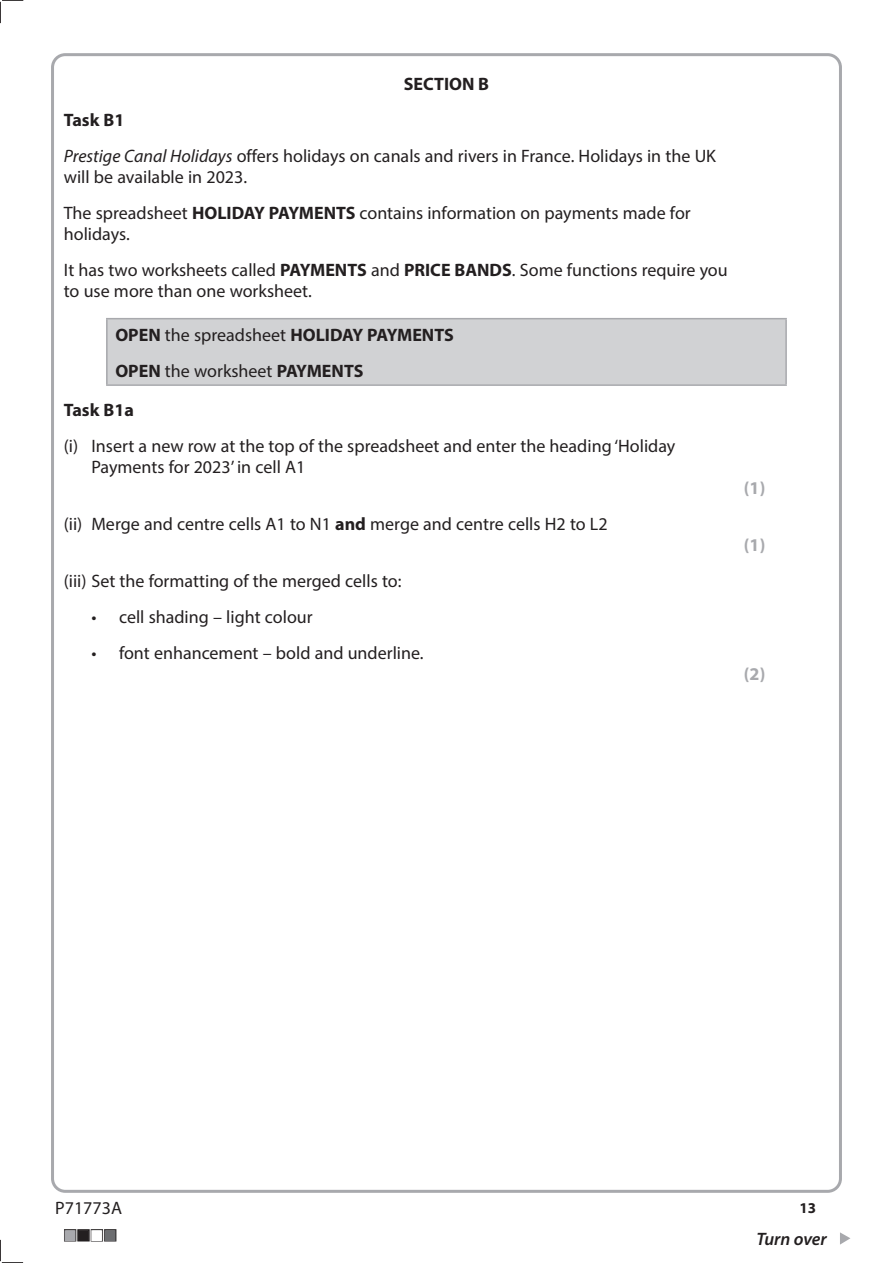
<style>
.page{position:relative;width:893px;height:1263px;background:#fff}
.page>*{position:absolute;margin:0;border:0;box-sizing:border-box;transform-origin:0 0}
.t1{font:18px/36px "Myriad Pro";color:#231f20}
.t2{font:700 18px/36px "Myriad Pro";color:#231f20}
.t3{font:700 18px "Myriad Pro";color:#a8a9ad}
.t4{font:italic 600 18px "Myriad Pro";letter-spacing:-.005em;color:#231f20}
.t5{font:700 15px "Myriad Pro";color:#231f20}
.s1{font-weight:700}
.s2{font-style:italic}
.s3{font-weight:400}
</style>
<div class="page">
<svg style="left:0;top:0;width:23px;height:23px"></svg>
<svg style="left:0;top:1240px;width:23px;height:23px"></svg>
<svg style="left:840px;top:1232px;width:10px;height:12px"></svg>
<div style="left:107px;top:319px;width:679px;height:66px;background:#d1d2d4"></div>
<hr style="left:106px;top:319px;width:2px;height:65px;background:#a8a9ad">
<hr style="left:106px;top:318px;width:681px;height:1px;background:#a8a9ad">
<hr style="left:785px;top:319px;width:2px;height:65px;background:#a8a9ad">
<hr style="left:106px;top:384px;width:681px;height:2px;background:#a8a9ad">
<p class="t2" style="left:404px;top:65px;width:87px">SECTION B</p>
<p class="t1" style="left:64px;top:102px;width:654px"><span class="s1">Task B1<br></span><span class="s2">Prestige Canal Holidays</span> offers holidays on canals and rivers in France. Holidays in the UK</p>
<p class="t1" style="left:64px;top:159px;width:628px">will be available in 2023.<br>The spreadsheet <span class="s1">HOLIDAY PAYMENTS</span> contains information on payments made for</p>
<p class="t1" style="left:64px;top:216px;width:665px">holidays.<br>It has two worksheets called <span class="s1">PAYMENTS</span> and <span class="s1">PRICE BANDS</span>. Some functions require you</p>
<p class="t1" style="left:64px;top:273px;width:250px">to use more than one worksheet.</p>
<p class="t2" style="left:115px;top:316px;width:340px">OPEN <span class="s3">the spreadsheet</span> HOLIDAY PAYMENTS<br>OPEN <span class="s3">the worksheet</span> PAYMENTS</p>
<p class="t2" style="left:64px;top:391px;width:72px">Task B1a</p>
<p class="t1" style="left:91px;top:435px;width:585px;line-height:21px;text-indent:-28px">(i) Insert a new row at the top of the spreadsheet and enter the heading ‘Holiday<br>Payments for 2023’ in cell A1</p>
<p class="t1" style="left:64px;top:505px;width:545px">(ii) Merge and centre cells A1 to N1 <span class="s1">and</span> merge and centre cells H2 to L2</p>
<p class="t1" style="left:64px;top:562px;width:339px">(iii) Set the formatting of the merged cells to:</p>
<p class="t1" style="left:91px;top:598px;width:223px">• cell shading – light colour</p>
<p class="t1" style="left:91px;top:634px;width:334px">• font enhancement – bold and underline.</p>
<p class="t3" style="left:744px;top:476px;width:23px">(1)</p>
<p class="t3" style="left:744px;top:533px;width:23px">(1)</p>
<p class="t3" style="left:744px;top:662px;width:23px">(2)</p>
<p class="t1" style="left:55px;top:1189px;width:68px">P71773A</p>
<p class="t5" style="left:800px;top:1198px;width:18px">13</p>
<p class="t4" style="left:756px;top:1227px;width:72px">Turn over</p>
</div>
